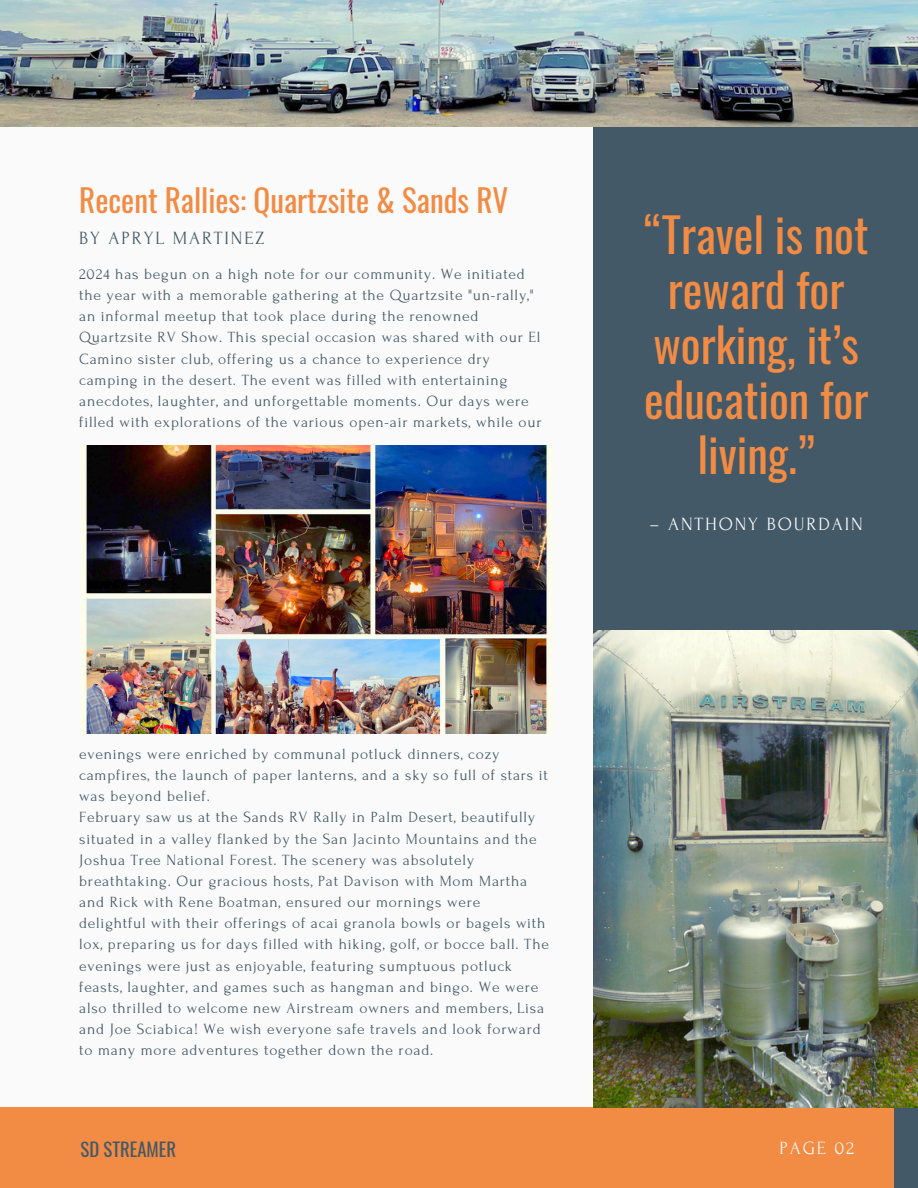
<style>
.page{position:relative;width:918px;height:1188px;background:#fafafa}
.page>*{position:absolute;margin:0;border:0;box-sizing:border-box;transform-origin:0 0}
.t1{font:46.65px/55.1px "Oswald";color:#f28b43;text-align:center}
.t2{font:31.2px "Oswald";color:#f28b43}
.t3{font:18.6px "Forum";letter-spacing:.1em;color:#fafafa}
.t4{font:18.6px "Forum";letter-spacing:.1em;color:#435967}
.t5{font:18.6px "Oswald";color:#435967}
.t6{font:15.6px/21.1px "Forum";letter-spacing:.05em;color:#435967}
</style>
<div class="page">
<div style="left:594px;top:104px;width:324px;height:1084px;background:#435967"></div>
<div style="left:0;top:1107px;width:894px;height:81px;background:#f28b43"></div>
<img style="left:594px;top:631px;width:324px;height:477px">
<img style="left:0;top:0;width:918px;height:127px">
<img style="left:81px;top:445px;width:471px;height:288px">
<h2 class="t2" style="left:79px;top:176px;width:431px">Recent Rallies: Quartzsite &amp; Sands RV</h2>
<h3 class="t4" style="left:79px;top:228px;width:186px">BY APRYL MARTINEZ</h3>
<p class="t6" style="left:79px;top:264px;width:464px">2024 has begun on a high note for our community. We initiated the year with a memorable gathering at the Quartzsite "un-rally," an informal meetup that took place during the renowned Quartzsite RV Show. This special occasion was shared with our El Camino sister club, offering us a chance to experience dry camping in the desert. The event was filled with entertaining anecdotes, laughter, and unforgettable moments. Our days were filled with explorations of the various open-air markets, while our</p>
<h3 class="t6" style="left:79px;top:744px;width:470px">evenings were enriched by communal potluck dinners, cozy campfires, the launch of paper lanterns, and a sky so full of stars it was beyond belief.</h3>
<h3 class="t6" style="left:79px;top:807px;width:471px">February saw us at the Sands RV Rally in Palm Desert, beautifully situated in a valley flanked by the San Jacinto Mountains and the Joshua Tree National Forest. The scenery was absolutely breathtaking. Our gracious hosts, Pat Davison with Mom Martha and Rick with Rene Boatman, ensured our mornings were delightful with their offerings of acai granola bowls or bagels with lox, preparing us for days filled with hiking, golf, or bocce ball. The evenings were just as enjoyable, featuring sumptuous potluck feasts, laughter, and games such as hangman and bingo. We were also thrilled to welcome new Airstream owners and members, Lisa and Joe Sciabica! We wish everyone safe travels and look forward to many more adventures together down the road.</h3>
<p class="t1" style="left:644px;top:205px;width:226px">“Travel is not reward for working, it’s education for living.”</p>
<p class="t3" style="left:650px;top:515px;width:215px">– ANTHONY BOURDAIN</p>
<h1 class="t5" style="left:81px;top:1135px;width:97px">SD STREAMER</h1>
<h3 class="t3" style="left:780px;top:1138px;width:76px">PAGE 02</h3>
</div>
